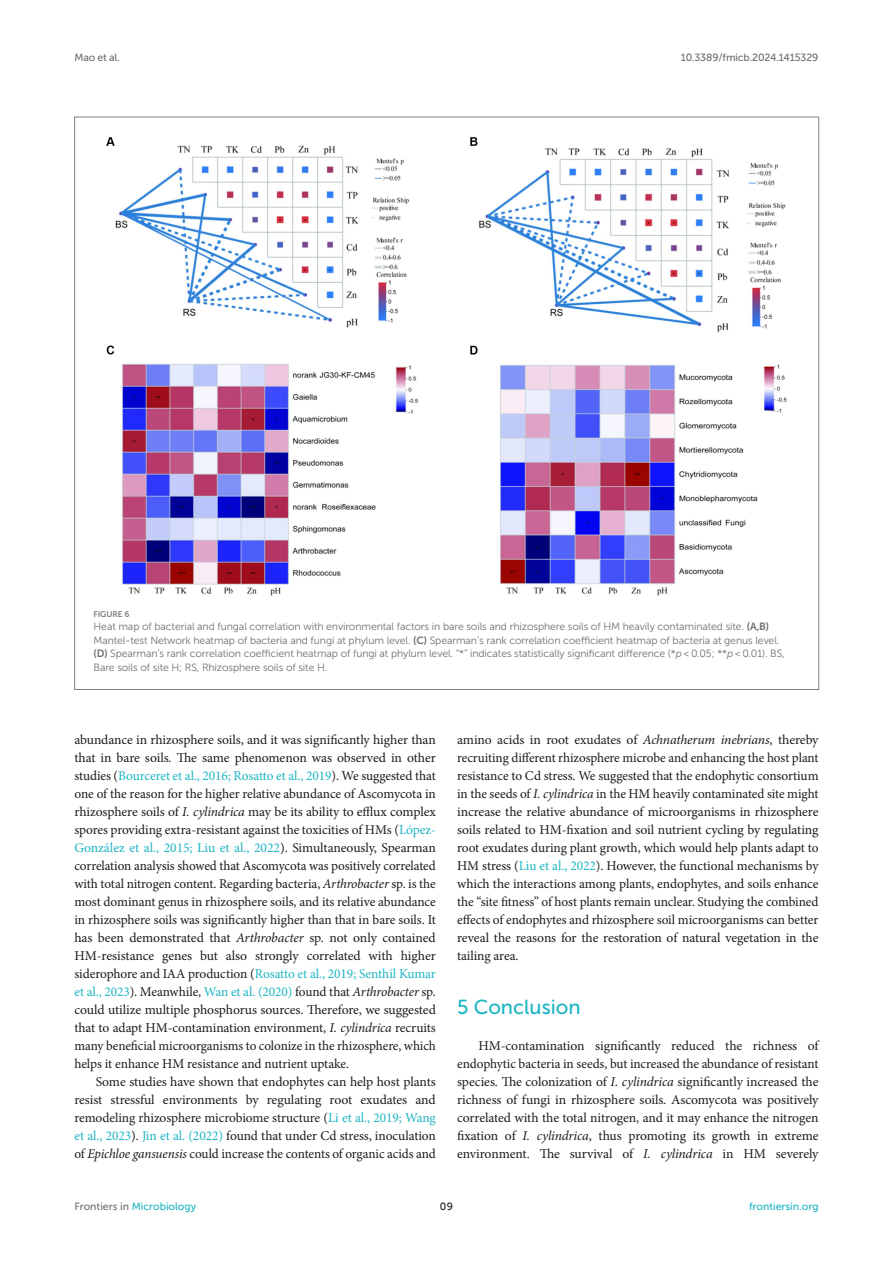
<style>
.page{position:relative;width:893px;height:1263px;background:#fff}
.page>*{position:absolute;margin:0;border:0;box-sizing:border-box;transform-origin:0 0}
.HEAD_1{font:20.25px "Museo Sans 500";color:#1db5c3}
.TEXT{font:13.5px/18px "Minion Pro";letter-spacing:-.01em;color:#1b1c1b;text-align:justify}
.TEXT_FLUSH{font:13.5px/18px "Minion Pro";letter-spacing:-.005em;color:#1b1c1b;text-align:justify}
.FIG_LEG{font:10.5px/13.5px "Museo Sans 300";letter-spacing:-.01em;color:#706f70}
.t1{font:10.5px "Museo Sans 500";color:#1db5c3}
.t2{font:10.5px "Museo Sans 500";letter-spacing:-.015em;color:#706f70}
.t3{font:10.5px "Museo Sans 500";color:#1b1c1b}
.FIG_HD{font:8.25px "Museo Sans 700";letter-spacing:-.01em;color:#7e7f7f}
.s1{font-family:"Museo Sans 700"}
.s2{font-style:italic}
.s3{color:#1db5c3}
.s4{color:#706f70}
</style>
<div class="page">
<img style="left:106px;top:137px;width:681px;height:459px">
<p class="t2" style="left:74px;top:51px;width:47px">Mao et al.</p>
<p class="t2" style="left:681px;top:51px;width:139px">10.3389/fmicb.2024.1415329</p>
<p class="FIG_HD" style="left:94px;top:609px;width:37px">FIGURE 6</p>
<p class="FIG_LEG" style="left:94px;top:620px;width:693px">Heat map of bacterial and fungal correlation with environmental factors in bare soils and rhizosphere soils of HM heavily contaminated site. <span class="s1">(A,B)<br></span>Mantel-test Network heatmap of bacteria and fungi at phylum level. <span class="s1">(C)</span> Spearman’s rank correlation coefficient heatmap of bacteria at genus level. <span class="s1">(D)</span> Spearman’s rank correlation coefficient heatmap of fungi at phylum level. “*” indicates statistically significant difference (*<span class="s2">p</span> &lt; 0.05; **<span class="s2">p</span> &lt; 0.01). BS, Bare soils of site H; RS, Rhizosphere soils of site H.</p>
<p class="TEXT" style="left:74px;top:731px;width:363px">abundance in rhizosphere soils, and it was significantly higher than that in bare soils. The same phenomenon was observed in other studies (<span class="s3">Bourceret et al., 2016; Rosatto et al., 2019</span>). We suggested that one of the reason for the higher relative abundance of Ascomycota in rhizosphere soils of <span class="s2">I. cylindrica</span> may be its ability to efflux complex spores providing extra-resistant against the toxicities of HMs (<span class="s3">López-González et al., 2015; Liu et al., 2022</span>). Simultaneously, Spearman correlation analysis showed that Ascomycota was positively correlated with total nitrogen content. Regarding bacteria, <span class="s2">Arthrobacter</span> sp. is the most dominant genus in rhizosphere soils, and its relative abundance in rhizosphere soils was significantly higher than that in bare soils. It has been demonstrated that <span class="s2">Arthrobacter</span> sp. not only contained HM-resistance genes but also strongly correlated with higher siderophore and IAA production (<span class="s3">Rosatto et al., 2019; Senthil Kumar et al., 2023</span>). Meanwhile, <span class="s3">Wan et al. (2020)</span> found that <span class="s2">Arthrobacter</span> sp. could utilize multiple phosphorus sources. Therefore, we suggested that to adapt HM-contamination environment, <span class="s2">I. cylindrica</span> recruits many beneficial microorganisms to colonize in the rhizosphere, which helps it enhance HM resistance and nutrient uptake.</p>
<p class="TEXT" style="left:74px;top:1073px;width:363px;text-indent:21px">Some studies have shown that endophytes can help host plants resist stressful environments by regulating root exudates and remodeling rhizosphere microbiome structure (<span class="s3">Li et al., 2019; Wang et al., 2023</span>). <span class="s3">Jin et al. (2022)</span> found that under Cd stress, inoculation of <span class="s2">Epichloe gansuensis</span> could increase the contents of organic acids and</p>
<p class="TEXT" style="left:457px;top:731px;width:363px">amino acids in root exudates of <span class="s2">Achnatherum inebrians</span>, thereby recruiting different rhizosphere microbe and enhancing the host plant resistance to Cd stress. We suggested that the endophytic consortium in the seeds of <span class="s2">I. cylindrica</span> in the HM heavily contaminated site might increase the relative abundance of microorganisms in rhizosphere soils related to HM-fixation and soil nutrient cycling by regulating root exudates during plant growth, which would help plants adapt to HM stress (<span class="s3">Liu et al., 2022</span>). However, the functional mechanisms by which the interactions among plants, endophytes, and soils enhance the “site fitness” of host plants remain unclear. Studying the combined effects of endophytes and rhizosphere soil microorganisms can better reveal the reasons for the restoration of natural vegetation in the tailing area.</p>
<p class="HEAD_1" style="left:457px;top:996px;width:125px">5 Conclusion</p>
<p class="TEXT_FLUSH" style="left:457px;top:1037px;width:363px;text-indent:21px">HM-contamination significantly reduced the richness of endophytic bacteria in seeds, but increased the abundance of resistant species. The colonization of <span class="s2">I. cylindrica</span> significantly increased the richness of fungi in rhizosphere soils. Ascomycota was positively correlated with the total nitrogen, and it may enhance the nitrogen fixation of <span class="s2">I. cylindrica</span>, thus promoting its growth in extreme environment. The survival of <span class="s2">I. cylindrica</span> in HM severely</p>
<p class="t1" style="left:74px;top:1200px;width:123px"><span class="s4">Frontiers in</span> Microbiology</p>
<p class="t3" style="left:440px;top:1200px;width:15px">09</p>
<p class="t1" style="left:749px;top:1200px;width:71px">frontiersin.org</p>
</div>
